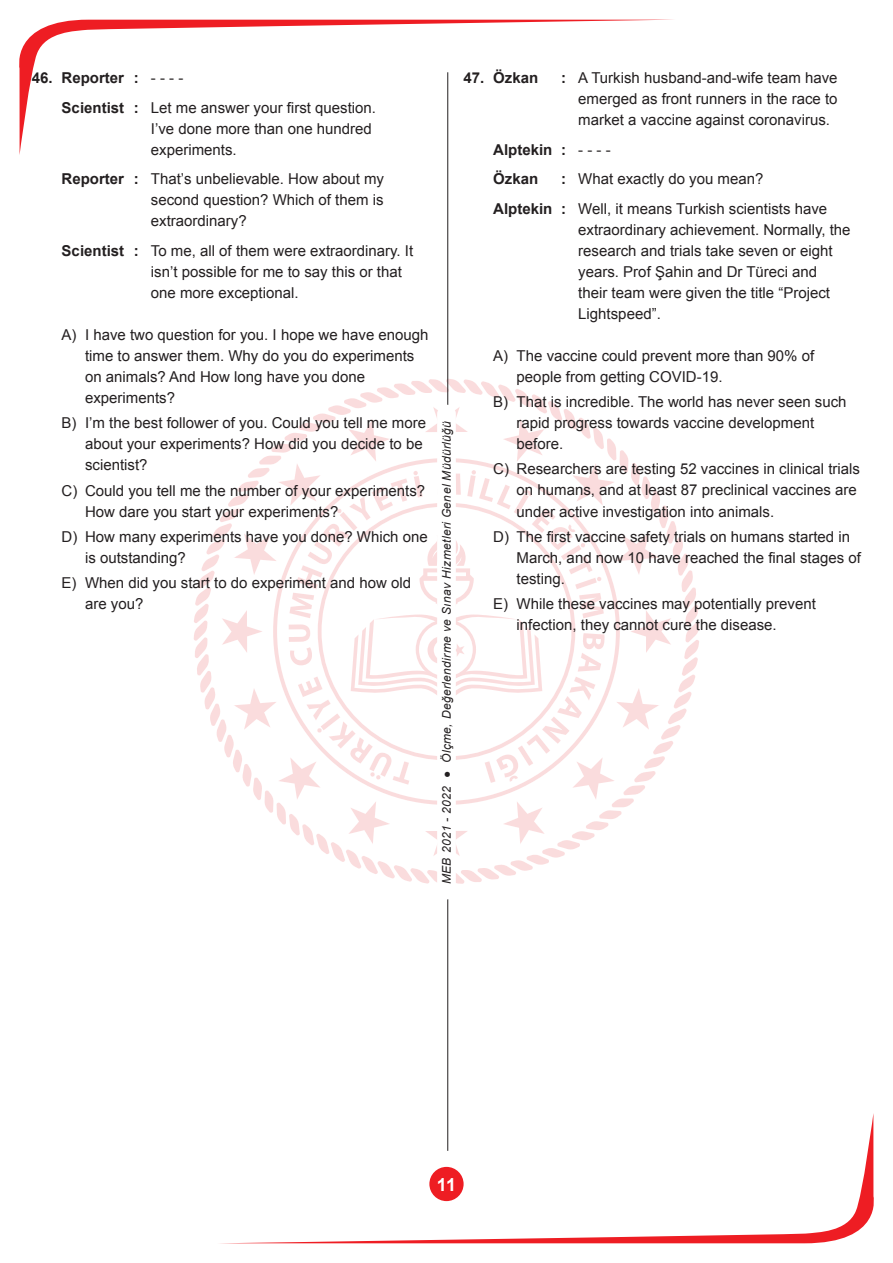
<style>
.page{position:relative;width:893px;height:1263px;background:#fff}
.page>*{position:absolute;margin:0;border:0;box-sizing:border-box;transform-origin:0 0}
.t1{font:700 18px "Arial";color:#fff}
.t2{font:15px/21px "Arial";color:#231f20}
.t3{font:700 15px/29.5px "Arial";color:#231f20}
.t4{font:italic 12px "Arial";letter-spacing:.03em;color:#231f20}
.s1{font-weight:700}
.s2{font-weight:400}
</style>
<div class="page">
<svg style="left:19px;top:20px;width:633px;height:135px"></svg>
<svg style="left:242px;top:1113px;width:632px;height:130px"></svg>
<svg style="left:187px;top:372px;width:519px;height:519px"></svg>
<hr style="left:447px;top:72px;width:1px;height:1079px;background:#231f20">
<div style="left:437px;top:405px;width:19px;height:494px;background:#fff;border-radius:9px"></div>
<p class="t2" style="left:62px;top:63px;width:316px;line-height:29.5px;text-indent:-30px"><span class="s1">46. Reporter :</span> - - - -<br><span class="s1">Scientist :</span> Let me answer your first question.</p>
<p class="t2" style="left:151px;top:118px;width:222px">I’ve done more than one hundred experiments.</p>
<p class="t2" style="left:151px;top:169px;width:235px;text-align:justify;text-indent:-89px"><span class="s1">Reporter :</span> That’s unbelievable. How about my second question? Which of them is extraordinary?</p>
<p class="t2" style="left:151px;top:240px;width:264px;text-indent:-89px"><span class="s1">Scientist :</span> To me, all of them were extraordinary. It isn’t possible for me to say this or that one more exceptional.</p>
<p class="t2" style="left:85px;top:324px;width:345px;text-indent:-23px">A) I have two question for you. I hope we have enough time to answer them. Why do you do experiments on animals? And How long have you done experiments?</p>
<p class="t2" style="left:85px;top:413px;width:342px;text-indent:-23px">B) I’m the best follower of you. Could you tell me more about your experiments? How did you decide to be scientist?</p>
<p class="t2" style="left:85px;top:480px;width:342px;text-indent:-23px">C) Could you tell me the number of your experiments?<br>How dare you start your experiments?</p>
<p class="t2" style="left:85px;top:526px;width:344px;text-indent:-23px">D) How many experiments have you done? Which one is outstanding?</p>
<p class="t2" style="left:85px;top:572px;width:327px;text-indent:-23px">E) When did you start to do experiment and how old are you?</p>
<p class="t4" style="left:439px;top:884px;width:465px;rotate:-90deg">MEB 2021 - 2022 ● Ölçme, Değerlendirme ve Sınav Hizmetleri Genel Müdürlüğü</p>
<p class="t3" style="left:463px;top:64px;width:76px">47. Özkan</p>
<p class="t2" style="left:578px;top:68px;width:261px;text-align:justify;text-indent:-17px"><span class="s1">:</span> A Turkish husband-and-wife team have emerged as front runners in the race to market a vaccine against coronavirus.</p>
<p class="t3" style="left:493px;top:135px;width:119px">Alptekin : <span class="s2">- - - -<br></span>Özkan</p>
<p class="t2" style="left:493px;top:164px;width:336px;line-height:29.5px;text-align:center"><span class="s1">:</span> What exactly do you mean?<br><span class="s1">Alptekin :</span> Well, it means Turkish scientists have</p>
<p class="t2" style="left:578px;top:219px;width:274px">extraordinary achievement. Normally, the research and trials take seven or eight years. Prof Şahin and Dr Türeci and<br>their team were given the title “Project Lightspeed”.</p>
<p class="t2" style="left:517px;top:345px;width:299px;text-indent:-23px">A) The vaccine could prevent more than 90% of people from getting COVID-19.</p>
<p class="t2" style="left:517px;top:392px;width:331px;text-indent:-23px">B) That is incredible. The world has never seen such rapid progress towards vaccine development before.</p>
<p class="t2" style="left:517px;top:459px;width:345px;text-indent:-23px">C) Researchers are testing 52 vaccines in clinical trials on humans, and at least 87 preclinical vaccines are under active investigation into animals.</p>
<p class="t2" style="left:517px;top:526px;width:346px;text-indent:-23px">D) The first vaccine safety trials on humans started in<br>March, and now 10 have reached the final stages of testing.</p>
<p class="t2" style="left:517px;top:593px;width:301px;text-indent:-23px">E) While these vaccines may potentially prevent infection, they cannot cure the disease.</p>
<p class="t1" style="left:437px;top:1172px;width:21px">11</p>
</div>
